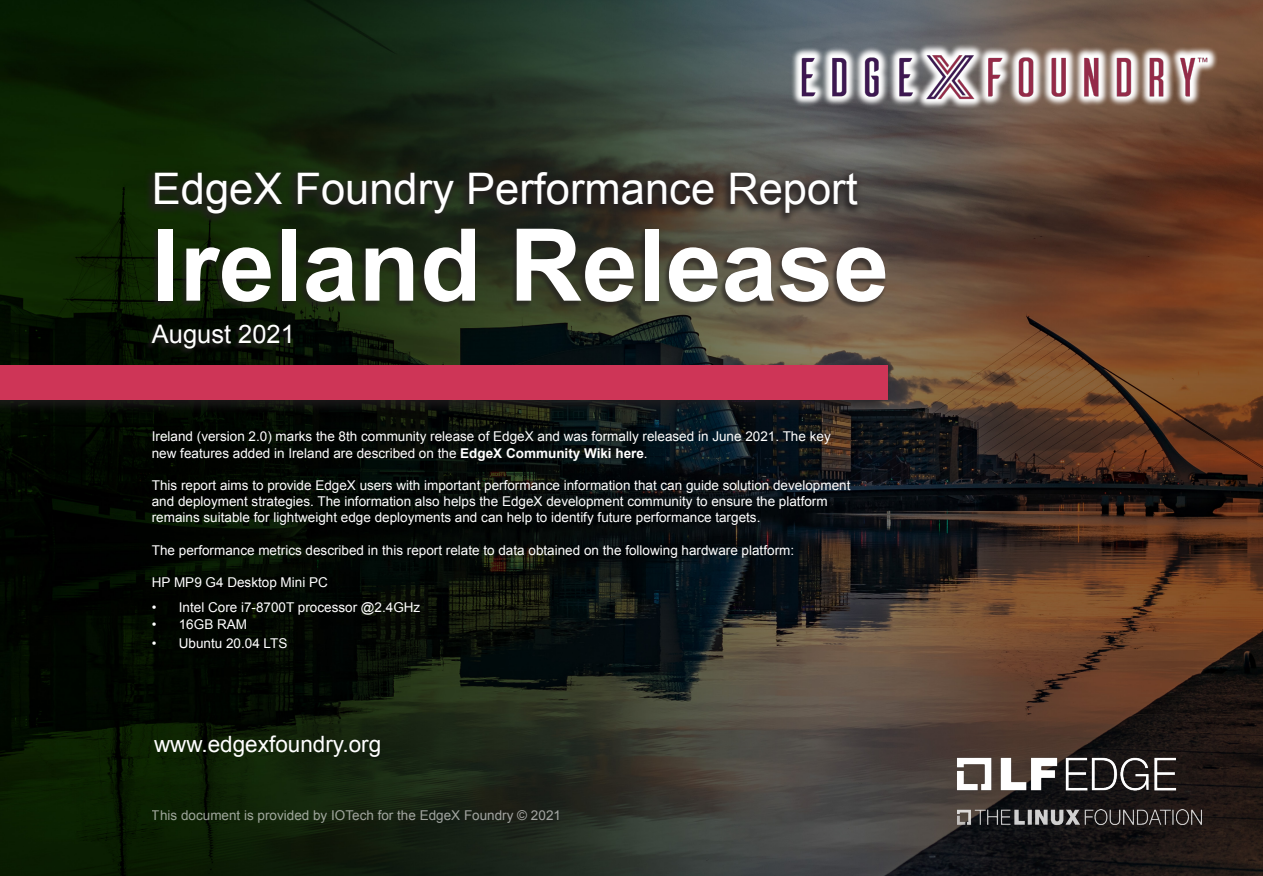
<style>
.page{position:relative;width:1263px;height:876px;background:#fff}
.page>*{position:absolute;margin:0;border:0;box-sizing:border-box;transform-origin:0 0}
.t1{font:700 100.5px "Arial";color:#fff}
.t2{font:43.5px "Arial";color:#fff}
.t3{font:25.5px "Arial";color:#fff}
.t4{font:22.5px "Arial";color:#fff}
.t5{font:13.5px/16.2px "Arial";color:#fff}
.s1{font-weight:700}
</style>
<div class="page">
<img style="left:0;top:0;width:1263px;height:876px">
<div style="left:144px;top:167px;width:719px;height:58px;background:#231f20;opacity:.75"></div>
<div style="left:0;top:362px;width:891px;height:53px;background:#231f20;opacity:.75"></div>
<div style="left:0;top:365px;width:888px;height:35px;background:#ce3557"></div>
<div style="left:146px;top:228px;width:741px;height:127px;background:#231f20;opacity:.6"></div>
<img style="left:958px;top:810px;width:244px;height:14px">
<img style="left:954px;top:748px;width:226px;height:51px">
<svg style="left:791px;top:44px;width:427px;height:65px;background:#897d76"></svg>
<img style="left:800px;top:54px;width:409px;height:46px">
<p class="t2" style="left:152px;top:160px;width:708px">EdgeX Foundry Performance Report</p>
<p class="t1" style="left:152px;top:199px;width:739px">Ireland Release</p>
<p class="t3" style="left:152px;top:317px;width:145px">August 2021</p>
<p class="t5" style="left:152px;top:429px;width:680px">Ireland (version 2.0) marks the 8th community release of EdgeX and was formally released in June 2021. The key new features added in Ireland are described on the <span class="s1">EdgeX Community Wiki here</span>.</p>
<p class="t5" style="left:152px;top:477px;width:700px">This report aims to provide EdgeX users with important performance information that can guide solution development and deployment strategies. The information also helps the EdgeX development community to ensure the platform remains suitable for lightweight edge deployments and can help to identify future performance targets.</p>
<p class="t5" style="left:152px;top:542px;width:644px">The performance metrics described in this report relate to data obtained on the following hardware platform:</p>
<p class="t5" style="left:152px;top:575px;width:178px">HP MP9 G4 Desktop Mini PC</p>
<p class="t5" style="left:152px;top:600px;width:270px">• Intel Core i7-8700T processor @2.4GHz</p>
<p class="t5" style="left:152px;top:616px;width:97px">• 16GB RAM</p>
<p class="t5" style="left:152px;top:636px;width:137px">• Ubuntu 20.04 LTS</p>
<p class="t4" style="left:154px;top:730px;width:229px">www.edgexfoundry.org</p>
<p class="t5" style="left:152px;top:807px;width:411px">This document is provided by IOTech for the EdgeX Foundry © 2021</p>
</div>
